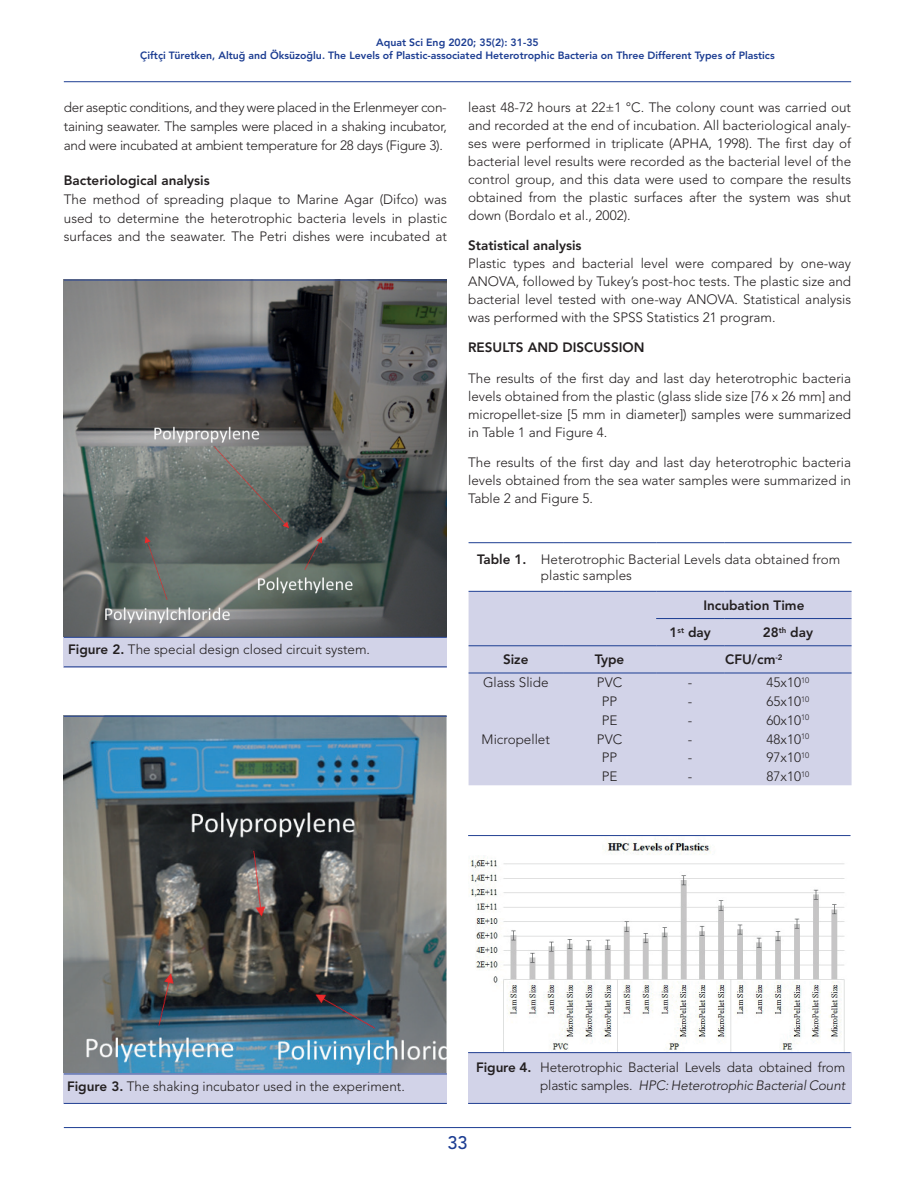
<style>
.page{position:relative;width:915px;height:1191px;background:#fff}
.page>*{position:absolute;margin:0;border:0;box-sizing:border-box;transform-origin:0 0}
.t1{font:500 18px "Avenir LT Std";color:#1c3d92}
.t2{font:300 13.5px/17.9px "Avenir LT Std";color:#231f20;text-align:justify}
.t3{font:800 13.5px/27.2px "Avenir LT Std";color:#231f20}
.t4{font:800 10.5px/12.6px "Avenir LT Std";color:#1c3d92;text-align:center}
.s1{font-weight:800}
.s2{font-style:italic}
</style>
<div class="page">
<hr style="left:64px;top:1127px;width:786px;height:1px;background:#1c3d92">
<hr style="left:64px;top:81px;width:786px;height:1px;background:#1c3d92">
<div style="left:468px;top:592px;width:383px;height:193px;background:#d2d3e8"></div>
<hr style="left:468px;top:542px;width:95px;height:1px;background:#1c3d92">
<hr style="left:563px;top:542px;width:93px;height:1px;background:#1c3d92">
<hr style="left:656px;top:542px;width:68px;height:1px;background:#1c3d92">
<hr style="left:724px;top:542px;width:127px;height:1px;background:#1c3d92">
<hr style="left:468px;top:591px;width:95px;height:1px;background:#1c3d92">
<hr style="left:563px;top:591px;width:93px;height:1px;background:#1c3d92">
<hr style="left:656px;top:591px;width:68px;height:1px;background:#1c3d92">
<hr style="left:724px;top:591px;width:127px;height:1px;background:#1c3d92">
<hr style="left:656px;top:618px;width:68px;height:1px;background:#1c3d92">
<hr style="left:724px;top:618px;width:127px;height:1px;background:#1c3d92">
<hr style="left:468px;top:645px;width:95px;height:1px;background:#1c3d92">
<hr style="left:563px;top:645px;width:93px;height:1px;background:#1c3d92">
<hr style="left:656px;top:645px;width:68px;height:1px;background:#1c3d92">
<hr style="left:724px;top:645px;width:127px;height:1px;background:#1c3d92">
<hr style="left:468px;top:672px;width:95px;height:1px;background:#1c3d92">
<hr style="left:563px;top:672px;width:93px;height:1px;background:#1c3d92">
<hr style="left:656px;top:672px;width:68px;height:1px;background:#1c3d92">
<hr style="left:724px;top:672px;width:127px;height:1px;background:#1c3d92">
<img style="left:64px;top:281px;width:382px;height:356px">
<div style="left:64px;top:637px;width:382px;height:30px;background:#d2d3e8"></div>
<hr style="left:64px;top:666px;width:382px;height:1px;background:#224092">
<hr style="left:64px;top:280px;width:382px;height:1px;background:#224092">
<hr style="left:64px;top:637px;width:382px;height:1px;background:#224092">
<img style="left:64px;top:717px;width:382px;height:356px">
<div style="left:64px;top:1073px;width:382px;height:30px;background:#d2d3e8"></div>
<hr style="left:64px;top:1103px;width:382px;height:1px;background:#224092">
<hr style="left:64px;top:716px;width:382px;height:1px;background:#224092">
<hr style="left:64px;top:1073px;width:382px;height:1px;background:#224092">
<img style="left:468px;top:836px;width:382px;height:216px">
<div style="left:468px;top:1052px;width:382px;height:51px;background:#d2d3e8"></div>
<hr style="left:468px;top:835px;width:382px;height:1px;background:#224092">
<hr style="left:468px;top:1103px;width:382px;height:1px;background:#224092">
<hr style="left:468px;top:1052px;width:382px;height:1px;background:#224092">
<p class="t4" style="left:140px;top:36px;width:635px">Aquat Sci Eng 2020; 35(2): 31-35<br>Çiftçi Türetken, Altuğ and Öksüzoğlu. The Levels of Plastic-associated Heterotrophic Bacteria on Three Different Types of Plastics</p>
<p class="t2" style="left:64px;top:98px;width:384px;line-height:18.6px">der aseptic conditions, and they were placed in the Erlenmeyer con&shy;taining seawater. The samples were placed in a shaking incubator, and were incubated at ambient temperature for 28 days (Figure 3).</p>
<p class="t3" style="left:64px;top:167px;width:147px">Bacteriological analysis</p>
<p class="t2" style="left:64px;top:190px;width:384px;line-height:18.6px">The method of spreading plaque to Marine Agar (Difco) was used to determine the heterotrophic bacteria levels in plastic surfaces and the seawater. The Petri dishes were incubated at</p>
<p class="t2" style="left:68px;top:641px;width:303px"><span class="s1">Figure 2.</span> The special design closed circuit system.</p>
<p class="t2" style="left:468px;top:99px;width:384px">least 48-72 hours at 22±1 °C. The colony count was carried out and recorded at the end of incubation. All bacteriological analy&shy;ses were performed in triplicate (APHA, 1998). The first day of bacterial level results were recorded as the bacterial level of the control group, and this data were used to compare the results obtained from the plastic surfaces after the system was shut down (Bordalo et al., 2002).</p>
<p class="t3" style="left:468px;top:232px;width:115px">Statistical analysis</p>
<p class="t2" style="left:468px;top:254px;width:384px">Plastic types and bacterial level were compared by one-way ANOVA, followed by Tukey’s post-hoc tests. The plastic size and bacterial level tested with one-way ANOVA. Statistical analysis was performed with the SPSS Statistics 21 program.</p>
<p class="t3" style="left:468px;top:334px;width:178px">RESULTS AND DISCUSSION</p>
<p class="t2" style="left:468px;top:369px;width:384px">The results of the first day and last day heterotrophic bacteria levels obtained from the plastic (glass slide size [76 x 26 mm] and micropellet-size [5 mm in diameter]) samples were summarized in Table 1 and Figure 4.</p>
<p class="t2" style="left:468px;top:454px;width:384px">The results of the first day and last day heterotrophic bacteria levels obtained from the sea water samples were summarized in Table 2 and Figure 5.</p>
<p class="t2" style="left:540px;top:551px;width:301px;line-height:16.2px;text-indent:-64px"><span class="s1">Table 1.</span> Heterotrophic Bacterial Levels data obtained from plastic samples</p>
<p class="t3" style="left:669px;top:592px;width:136px;text-indent:34px">Incubation Time<br>1<sup>st</sup> day</p>
<p class="t3" style="left:762px;top:619px;width:52px">28<sup>th</sup> day</p>
<p class="t3" style="left:503px;top:646px;width:27px">Size</p>
<p class="t3" style="left:594px;top:646px;width:31px">Type</p>
<p class="t3" style="left:725px;top:646px;width:59px">CFU/cm<sup>-2</sup></p>
<p class="t2" style="left:483px;top:674px;width:67px">Glass Slide</p>
<p class="t2" style="left:596px;top:674px;width:27px">PVC</p>
<p class="t2" style="left:687px;top:674px;width:6px">-</p>
<p class="t2" style="left:766px;top:674px;width:44px">45x10<sup>10</sup></p>
<p class="t2" style="left:601px;top:692px;width:17px">PP</p>
<p class="t2" style="left:687px;top:692px;width:6px">-</p>
<p class="t2" style="left:766px;top:692px;width:44px">65x10<sup>10</sup></p>
<p class="t2" style="left:601px;top:711px;width:17px">PE</p>
<p class="t2" style="left:687px;top:711px;width:6px">-</p>
<p class="t2" style="left:766px;top:711px;width:44px">60x10<sup>10</sup></p>
<p class="t2" style="left:481px;top:730px;width:70px">Micropellet</p>
<p class="t2" style="left:596px;top:730px;width:27px">PVC</p>
<p class="t2" style="left:687px;top:730px;width:6px">-</p>
<p class="t2" style="left:766px;top:730px;width:44px">48x10<sup>10</sup></p>
<p class="t2" style="left:601px;top:748px;width:17px">PP</p>
<p class="t2" style="left:687px;top:748px;width:6px">-</p>
<p class="t2" style="left:766px;top:748px;width:44px">97x10<sup>10</sup></p>
<p class="t2" style="left:601px;top:767px;width:17px">PE</p>
<p class="t2" style="left:687px;top:767px;width:6px">-</p>
<p class="t2" style="left:766px;top:767px;width:44px">87x10<sup>10</sup></p>
<p class="t2" style="left:67px;top:1077px;width:339px"><span class="s1">Figure 3.</span> The shaking incubator used in the experiment.</p>
<p class="t2" style="left:476px;top:1059px;width:370px;line-height:17.2px;text-align:right"><span class="s1">Figure 4.</span> Heterotrophic Bacterial Levels data obtained from plastic samples. <span class="s2">HPC: Heterotrophic Bacterial Count</span></p>
<h1 class="t1" style="left:447px;top:1132px;width:22px">33</h1>
</div>
